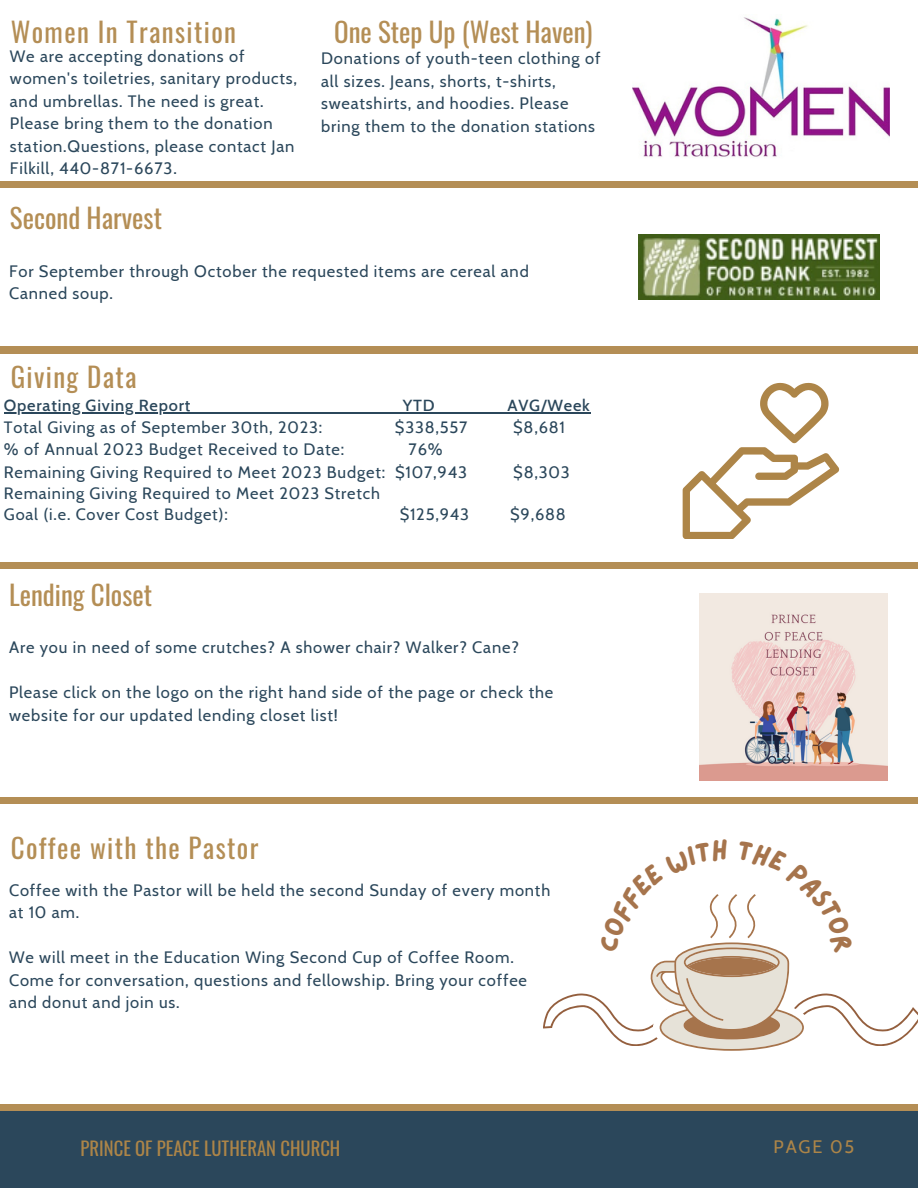
<style>
.page{position:relative;width:918px;height:1188px;background:#fff}
.page>*{position:absolute;margin:0;border:0;box-sizing:border-box;transform-origin:0 0}
.t1{font:27px "Oswald";letter-spacing:.05em;color:#b48e55}
.t2{font:27px "Oswald";color:#b48e55}
.t3{font:18.75px "Oswald";color:#ad8548}
.t4{font:18px "Cabin";letter-spacing:.1em;color:#ad8548}
.t5{font:16.5px/22.5px "Cabin";letter-spacing:.05em;color:#2b475b}
.t6{font:16.35px "Cabin";letter-spacing:.05em;color:#2b475b}
.t7{font:500 16.35px "Cabin";letter-spacing:.05em;color:#2b475b}
</style>
<div class="page">
<div style="left:0;top:1107px;width:918px;height:81px;background:#2b475b"></div>
<div style="left:0;top:182px;width:918px;height:6px;background:#b48e55"></div>
<div style="left:0;top:1105px;width:918px;height:6px;background:#b48e55"></div>
<div style="left:0;top:347px;width:918px;height:6px;background:#b48e55"></div>
<img style="left:633px;top:17px;width:256px;height:140px">
<div style="left:0;top:562px;width:918px;height:7px;background:#b48e55"></div>
<svg style="left:683px;top:383px;width:156px;height:156px"></svg>
<img style="left:700px;top:593px;width:188px;height:188px">
<div style="left:0;top:798px;width:918px;height:6px;background:#b48e55"></div>
<img style="left:638px;top:235px;width:241px;height:64px">
<hr style="left:4px;top:412px;width:187px;height:2px;background:#2b475b">
<hr style="left:191px;top:412px;width:212px;height:2px;background:#2b475b">
<hr style="left:403px;top:412px;width:32px;height:2px;background:#2b475b">
<hr style="left:435px;top:412px;width:72px;height:2px;background:#2b475b">
<hr style="left:507px;top:412px;width:84px;height:2px;background:#2b475b">
<svg style="left:543px;top:894px;width:375px;height:157px"></svg>
<p class="t1" style="left:11px;top:11px;width:227px">Women In Transition</p>
<p class="t5" style="left:10px;top:45px;width:289px">We are accepting donations of women's toiletries, sanitary products, and umbrellas. The need is great.</p>
<p class="t5" style="left:10px;top:112px;width:286px">Please bring them to the donation station.Questions, please contact Jan<br>Filkill, 440-871-6673.</p>
<p class="t2" style="left:334px;top:11px;width:260px">One Step Up (West Haven)</p>
<p class="t5" style="left:321px;top:47px;width:281px">Donations of youth-teen clothing of</p>
<p class="t5" style="left:321px;top:70px;width:236px">all sizes. Jeans, shorts, t-shirts,</p>
<p class="t5" style="left:321px;top:92px;width:249px">sweatshirts, and hoodies. Please</p>
<p class="t5" style="left:321px;top:115px;width:275px">bring them to the donation stations</p>
<p class="t2" style="left:10px;top:197px;width:154px">Second Harvest</p>
<p class="t5" style="left:9px;top:259px;width:521px">For September through October the requested items are cereal and<br>Canned soup.</p>
<p class="t1" style="left:11px;top:355px;width:128px">Giving Data</p>
<p class="t7" style="left:4px;top:395px;width:188px">Operating Giving Report</p>
<p class="t7" style="left:403px;top:395px;width:33px">YTD</p>
<p class="t7" style="left:507px;top:395px;width:84px">AVG/Week</p>
<p class="t6" style="left:4px;top:417px;width:320px">Total Giving as of September 30th, 2023:</p>
<p class="t6" style="left:395px;top:417px;width:74px">$338,557</p>
<p class="t6" style="left:513px;top:417px;width:53px">$8,681</p>
<p class="t5" style="left:4px;top:438px;width:342px">% of Annual 2023 Budget Received to Date:</p>
<p class="t5" style="left:409px;top:438px;width:36px">76%</p>
<p class="t5" style="left:4px;top:460px;width:465px">Remaining Giving Required to Meet 2023 Budget: $107,943</p>
<p class="t5" style="left:513px;top:460px;width:58px">$8,303</p>
<p class="t6" style="left:4px;top:483px;width:378px">Remaining Giving Required to Meet 2023 Stretch</p>
<p class="t6" style="left:4px;top:505px;width:226px">Goal (i.e. Cover Cost Budget):</p>
<p class="t6" style="left:400px;top:505px;width:71px">$125,943</p>
<p class="t6" style="left:510px;top:505px;width:57px">$9,688</p>
<p class="t2" style="left:9px;top:574px;width:145px">Lending Closet</p>
<p class="t5" style="left:9px;top:636px;width:511px">Are you in need of some crutches? A shower chair? Walker? Cane?</p>
<p class="t5" style="left:9px;top:681px;width:546px">Please click on the logo on the right hand side of the page or check the website for our updated lending closet list!</p>
<p class="t1" style="left:11px;top:827px;width:249px">Coffee with the Pastor</p>
<p class="t5" style="left:9px;top:879px;width:543px">Coffee with the Pastor will be held the second Sunday of every month at 10 am.</p>
<p class="t5" style="left:9px;top:946px;width:520px">We will meet in the Education Wing Second Cup of Coffee Room.<br>Come for conversation, questions and fellowship. Bring your coffee and donut and join us.</p>
<p class="t3" style="left:81px;top:1134px;width:261px">PRINCE OF PEACE LUTHERAN CHURCH</p>
<p class="t4" style="left:774px;top:1136px;width:82px">PAGE 05</p>
</div>
